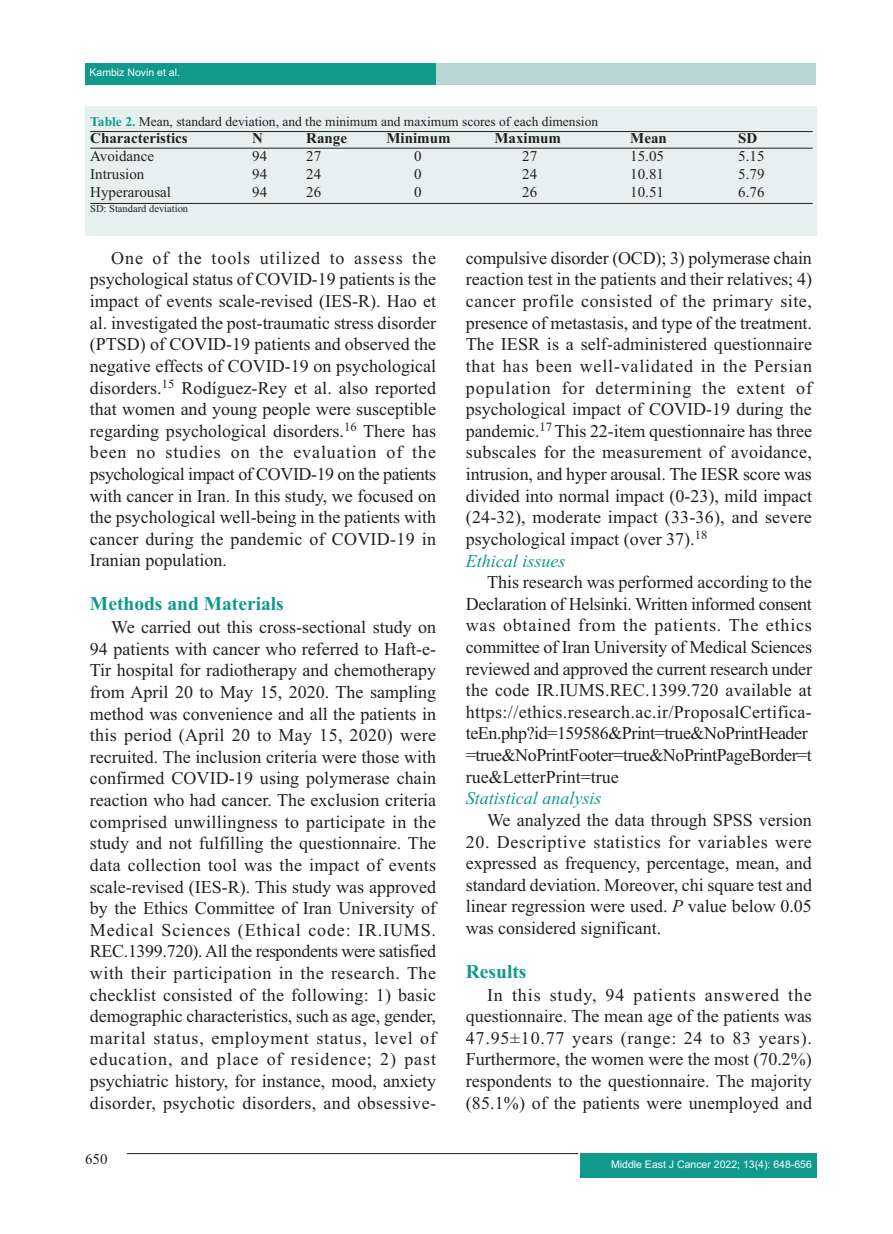
<style>
.page{position:relative;width:893px;height:1234px;background:#fff}
.page>*{position:absolute;margin:0;border:0;box-sizing:border-box;transform-origin:0 0}
.t1{font:700 19.5px "Times New Roman";color:#0f9a8c}
.t2{font:18px/21.6px "Times New Roman";color:#231f20;text-align:justify}
.t3{font:italic 18px "Times New Roman";color:#0f9a8c}
.t4{font:15px "Times New Roman";color:#231f20}
.t5{font:700 15px "Times New Roman";color:#231f20}
.t6{font:13.5px "Times New Roman";color:#231f20}
.t7{font:10.5px "Arial";color:#fff}
.t8{font:10.5px "Times New Roman";color:#231f20}
.s1{font-weight:700;color:#0f9a8c}
.s2{font-style:italic}
</style>
<div class="page">
<div style="left:86px;top:64px;width:730px;height:21px;background:#b9d8d4"></div>
<div style="left:85px;top:64px;width:351px;height:21px;background:#0f9a8c"></div>
<div style="left:580px;top:1153px;width:236px;height:24px;background:#0f9a8c"></div>
<hr style="left:127px;top:1152px;width:451px;height:1px;background:#231f20">
<div style="left:86px;top:106px;width:731px;height:130px;background:#e6f1ef"></div>
<hr style="left:90px;top:131px;width:723px;height:1px;background:#231f20">
<hr style="left:90px;top:148px;width:723px;height:1px;background:#231f20">
<hr style="left:90px;top:203px;width:723px;height:1px;background:#231f20">
<p class="t7" style="left:90px;top:68px;width:92px">Kambiz Novin et al.</p>
<p class="t6" style="left:90px;top:117px;width:509px"><span class="s1">Table 2.</span> Mean, standard deviation, and the minimum and maximum scores of each dimension</p>
<p class="t5" style="left:90px;top:133px;width:99px">Characteristics</p>
<p class="t5" style="left:252px;top:133px;width:12px">N</p>
<p class="t5" style="left:306px;top:133px;width:42px">Range</p>
<p class="t5" style="left:386px;top:133px;width:66px">Minimum</p>
<p class="t5" style="left:494px;top:133px;width:68px">Maximum</p>
<p class="t5" style="left:630px;top:133px;width:38px">Mean</p>
<p class="t5" style="left:738px;top:133px;width:21px">SD</p>
<p class="t4" style="left:90px;top:151px;width:65px">Avoidance</p>
<p class="t4" style="left:252px;top:151px;width:16px">94</p>
<p class="t4" style="left:306px;top:151px;width:16px">27</p>
<p class="t4" style="left:414px;top:151px;width:9px">0</p>
<p class="t4" style="left:522px;top:151px;width:16px">27</p>
<p class="t4" style="left:630px;top:151px;width:35px">15.05</p>
<p class="t4" style="left:738px;top:151px;width:28px">5.15</p>
<p class="t4" style="left:90px;top:169px;width:56px">Intrusion</p>
<p class="t4" style="left:252px;top:169px;width:16px">94</p>
<p class="t4" style="left:306px;top:169px;width:16px">24</p>
<p class="t4" style="left:414px;top:169px;width:9px">0</p>
<p class="t4" style="left:522px;top:169px;width:16px">24</p>
<p class="t4" style="left:630px;top:169px;width:35px">10.81</p>
<p class="t4" style="left:738px;top:169px;width:28px">5.79</p>
<p class="t4" style="left:90px;top:187px;width:82px">Hyperarousal</p>
<p class="t4" style="left:252px;top:187px;width:16px">94</p>
<p class="t4" style="left:306px;top:187px;width:16px">26</p>
<p class="t4" style="left:414px;top:187px;width:9px">0</p>
<p class="t4" style="left:522px;top:187px;width:16px">26</p>
<p class="t4" style="left:630px;top:187px;width:35px">10.51</p>
<p class="t4" style="left:738px;top:187px;width:28px">6.76</p>
<p class="t8" style="left:90px;top:205px;width:99px">SD: Standard deviation</p>
<p class="t2" style="left:90px;top:249px;width:348px;text-indent:21px">One of the tools utilized to assess the psychological status of COVID-19 patients is the impact of events scale-revised (IES-R). Hao et al. investigated the post-traumatic stress disorder (PTSD) of COVID-19 patients and observed the negative effects of COVID-19 on psychological disorders.<sup>15</sup> Rodíguez-Rey et al. also reported that women and young people were susceptible regarding psychological disorders.<sup>16</sup> There has been no studies on the evaluation of the psychological impact of COVID-19 on the patients with cancer in Iran. In this study, we focused on the psychological well-being in the patients with cancer during the pandemic of COVID-19 in Iranian population.</p>
<p class="t1" style="left:90px;top:597px;width:195px">Methods and Materials</p>
<p class="t2" style="left:90px;top:618px;width:348px;text-indent:21px">We carried out this cross-sectional study on 94 patients with cancer who referred to Haft-e-Tir hospital for radiotherapy and chemotherapy from April 20 to May 15, 2020. The sampling method was convenience and all the patients in this period (April 20 to May 15, 2020) were recruited. The inclusion criteria were those with confirmed COVID-19 using polymerase chain reaction who had cancer. The exclusion criteria comprised unwillingness to participate in the study and not fulfilling the questionnaire. The data collection tool was the impact of events scale-revised (IES-R). This study was approved by the Ethics Committee of Iran University of Medical Sciences (Ethical code: IR.IUMS.<br>REC.1399.720). All the respondents were satisfied with their participation in the research. The checklist consisted of the following: 1) basic demographic characteristics, such as age, gender, marital status, employment status, level of education, and place of residence; 2) past psychiatric history, for instance, mood, anxiety disorder, psychotic disorders, and obsessive-</p>
<p class="t4" style="left:85px;top:1152px;width:24px">650</p>
<p class="t2" style="left:466px;top:249px;width:348px">compulsive disorder (OCD); 3) polymerase chain reaction test in the patients and their relatives; 4) cancer profile consisted of the primary site, presence of metastasis, and type of the treatment.<br>The IESR is a self-administered questionnaire that has been well-validated in the Persian population for determining the extent of psychological impact of COVID-19 during the pandemic.<sup>17</sup> This 22-item questionnaire has three subscales for the measurement of avoidance, intrusion, and hyper arousal. The IESR score was divided into normal impact (0-23), mild impact (24-32), moderate impact (33-36), and severe psychological impact (over 37).<sup>18</sup></p>
<p class="t3" style="left:466px;top:554px;width:101px">Ethical issues</p>
<p class="t2" style="left:466px;top:573px;width:348px;text-align:left;text-indent:21px">This research was performed according to the Declaration of Helsinki. Written informed consent was obtained from the patients. The ethics committee of Iran University of Medical Sciences reviewed and approved the current research under the code IR.IUMS.REC.1399.720 available at https://ethics.research.ac.ir/ProposalCertifica&shy;teEn.php?id=159586&amp;Print=true&amp;NoPrintHeader =true&amp;NoPrintFooter=true&amp;NoPrintPageBorder=t rue&amp;LetterPrint=true</p>
<p class="t3" style="left:466px;top:791px;width:137px">Statistical analysis</p>
<p class="t2" style="left:487px;top:810px;width:326px">We analyzed the data through SPSS version</p>
<p class="t2" style="left:466px;top:832px;width:348px">20. Descriptive statistics for variables were expressed as frequency, percentage, mean, and standard deviation. Moreover, chi square test and linear regression were used. <span class="s2">P</span> value below 0.05 was considered significant.</p>
<p class="t1" style="left:466px;top:964px;width:62px">Results</p>
<p class="t2" style="left:466px;top:985px;width:348px;text-indent:21px">In this study, 94 patients answered the questionnaire. The mean age of the patients was 47.95±10.77 years (range: 24 to 83 years).<br>Furthermore, the women were the most (70.2%) respondents to the questionnaire. The majority (85.1%) of the patients were unemployed and</p>
<p class="t7" style="left:611px;top:1160px;width:202px">Middle East J Cancer 2022; 13(4): 648-656</p>
</div>
